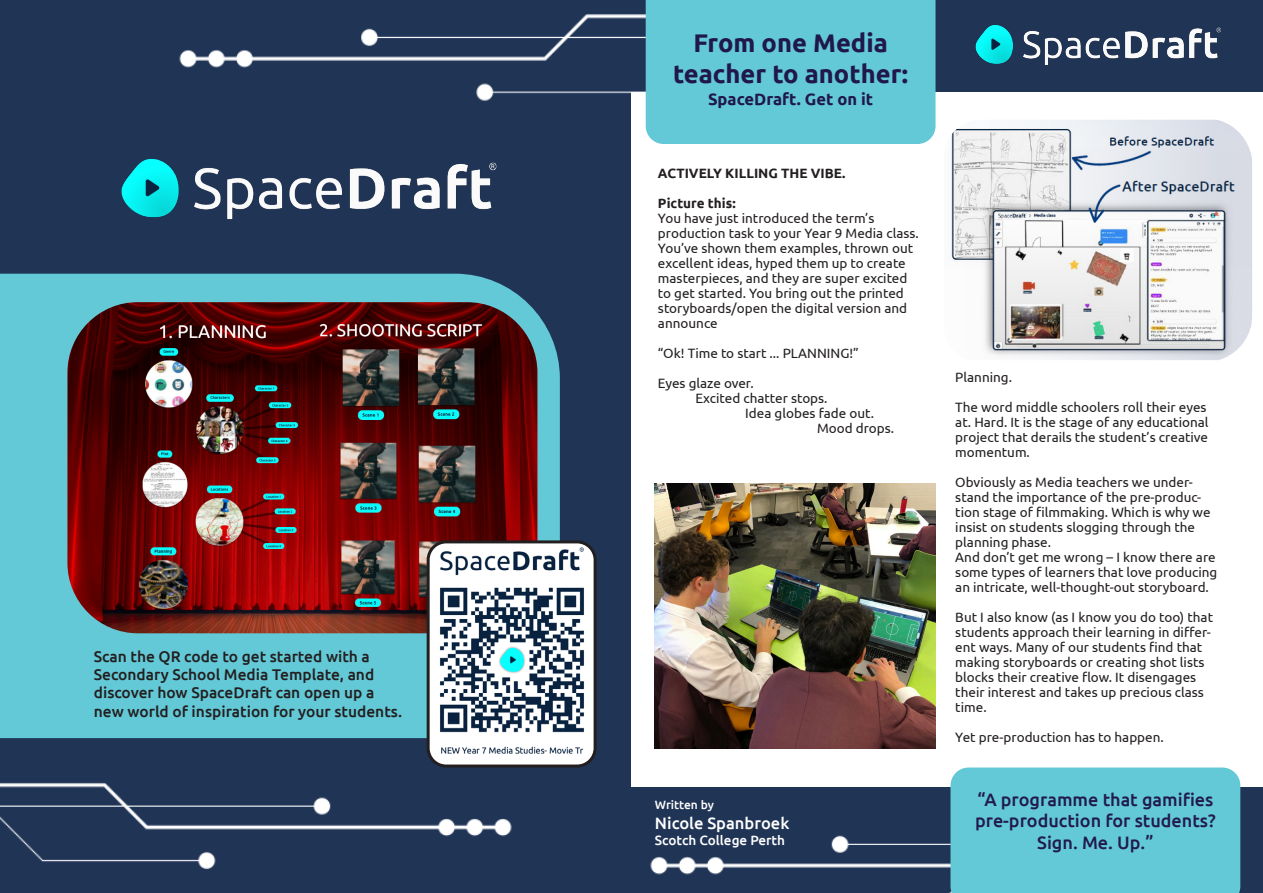
<style>
.page{position:relative;width:1263px;height:893px;background:#fff}
.page>*{position:absolute;margin:0;border:0;box-sizing:border-box;transform-origin:0 0}
.t1{font:700 25.5px "Ubuntu";color:#20184b}
.t2{font:500 18px/21.6px "Ubuntu";color:#221a4d;text-align:center}
.t3{font:700 16.5px "Ubuntu";color:#20184b}
.t4{font:500 16.5px "Ubuntu";color:#fff}
.t5{font:500 15.6px "Ubuntu";color:#231f20}
.t6{font:13.5px/15px "Ubuntu";color:#231f20}
.t7{font:700 13.5px "Ubuntu";color:#231f20}
.t8{font:500 13.5px "Ubuntu";color:#fff}
.t9{font:500 12px "Ubuntu";color:#fff}
</style>
<div class="page">
<div style="left:0;top:0;width:631px;height:893px;background:#203456"></div>
<div style="left:0;top:0;width:1263px;height:92px;background:#203456"></div>
<img style="left:975px;top:25px;width:246px;height:40px">
<img style="left:179px;top:0;width:467px;height:129px">
<div style="left:28px;top:788px;width:1235px;height:105px;background:#203456"></div>
<img style="left:631px;top:787px;width:319px;height:106px">
<div style="left:646px;top:0;width:289px;height:144px;background:#63c9d7"></div>
<div style="left:950px;top:767px;width:290px;height:126px;background:#63c9d7"></div>
<img style="left:121px;top:159px;width:376px;height:61px">
<img style="left:0;top:738px;width:552px;height:131px">
<div style="left:0;top:274px;width:560px;height:464px;background:#63c9d7"></div>
<img style="left:67px;top:302px;width:470px;height:331px">
<img style="left:428px;top:542px;width:165px;height:224px">
<div style="left:427px;top:540px;width:170px;height:227px;border:3px solid #231f20;border-radius:18px"></div>
<img style="left:951px;top:120px;width:301px;height:240px">
<img style="left:655px;top:484px;width:280px;height:264px">
<p class="t5" style="left:94px;top:646px;width:278px">Scan the QR code to get started with a</p>
<p class="t5" style="left:94px;top:664px;width:282px">Secondary School Media Template, and</p>
<p class="t5" style="left:94px;top:683px;width:282px">discover how SpaceDraft can open up a</p>
<p class="t5" style="left:94px;top:701px;width:310px">new world of inspiration for your students.</p>
<p class="t1" style="left:693px;top:28px;width:196px">From one Media</p>
<p class="t1" style="left:673px;top:58px;width:237px">teacher to another:</p>
<p class="t3" style="left:708px;top:89px;width:167px">SpaceDraft. Get on it</p>
<p class="t7" style="left:658px;top:165px;width:189px">ACTIVELY KILLING THE VIBE.</p>
<p class="t7" style="left:658px;top:195px;width:79px">Picture this:</p>
<p class="t6" style="left:658px;top:211px;width:218px">You have just introduced the term’s</p>
<p class="t6" style="left:658px;top:226px;width:262px">production task to your Year 9 Media class.<br>You’ve shown them examples, thrown out excellent ideas, hyped them up to create masterpieces, and they are super excited to get started. You bring out the printed storyboards/open the digital version and announce</p>
<p class="t6" style="left:658px;top:346px;width:202px">“Ok! Time to start ... PLANNING!”</p>
<p class="t6" style="left:658px;top:376px;width:97px">Eyes glaze over.</p>
<p class="t6" style="left:695px;top:391px;width:134px">Excited chatter stops.</p>
<p class="t6" style="left:745px;top:406px;width:130px">Idea globes fade out.</p>
<p class="t6" style="left:817px;top:421px;width:79px">Mood drops.</p>
<p class="t9" style="left:655px;top:798px;width:61px">Written by</p>
<p class="t4" style="left:655px;top:813px;width:136px">Nicole Spanbroek</p>
<p class="t8" style="left:655px;top:832px;width:132px">Scotch College Perth</p>
<p class="t6" style="left:955px;top:369px;width:58px">Planning.</p>
<p class="t6" style="left:955px;top:399px;width:255px">The word middle schoolers roll their eyes at. Hard. It is the stage of any educational project that derails the student’s creative momentum.</p>
<p class="t6" style="left:955px;top:474px;width:257px">Obviously as Media teachers we under&shy;stand the importance of the pre-produc&shy;tion stage of filmmaking. Which is why we insist on students slogging through the planning phase.</p>
<p class="t6" style="left:955px;top:549px;width:263px;text-align:justify">And don’t get me wrong – I know there are some types of learners that love producing an intricate, well-thought-out storyboard.</p>
<p class="t6" style="left:955px;top:609px;width:259px">But I also know (as I know you do too) that students approach their learning in differ&shy;ent ways. Many of our students find that making storyboards or creating shot lists blocks their creative flow. It disengages their interest and takes up precious class time.</p>
<p class="t6" style="left:955px;top:729px;width:210px">Yet pre-production has to happen.</p>
<p class="t2" style="left:975px;top:788px;width:242px">“A programme that gamifies pre-production for students?<br>Sign. Me. Up.”</p>
</div>
